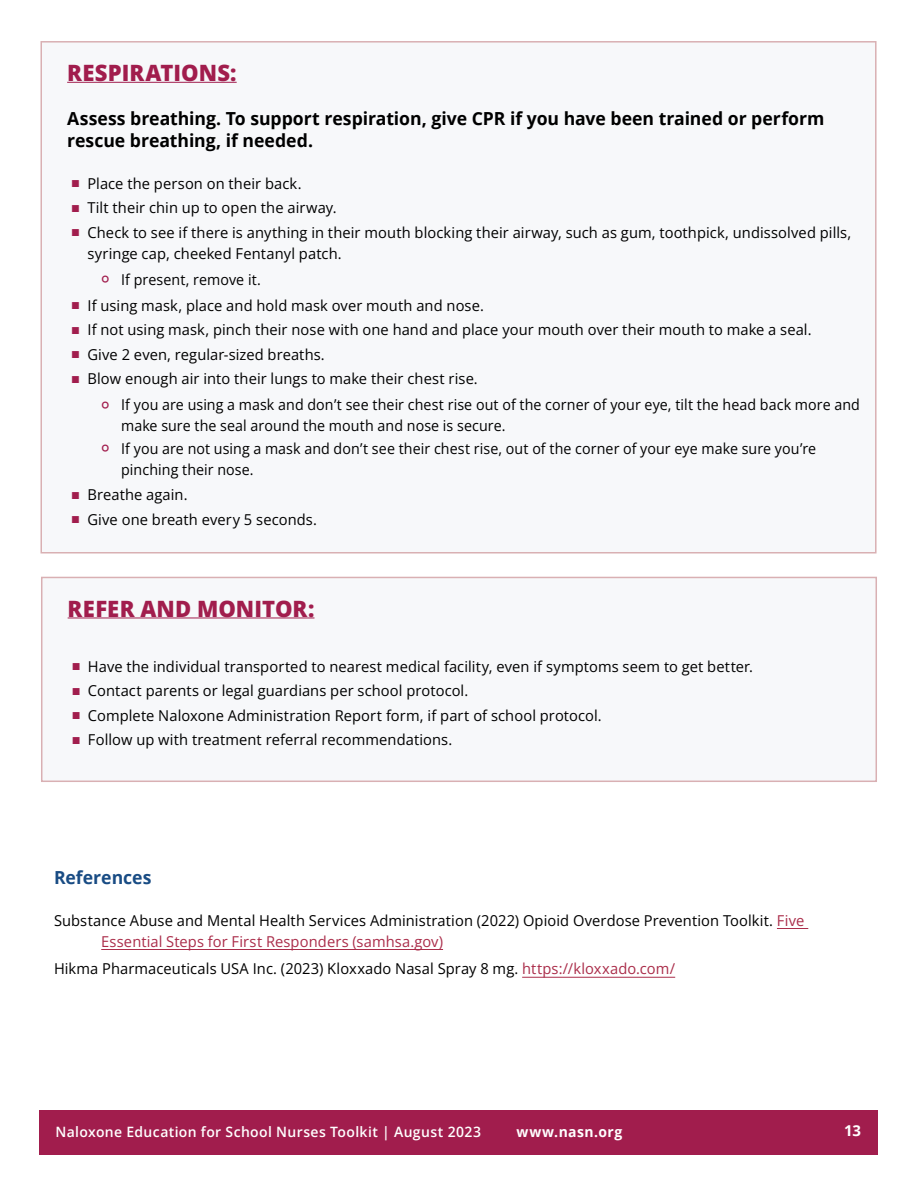
<style>
.page{position:relative;width:918px;height:1188px;background:#fff}
.page>*{position:absolute;margin:0;border:0;box-sizing:border-box;transform-origin:0 0}
.t1{font:800 22.5px "Open Sans";letter-spacing:.005em;color:#a11d4d}
.t2{font:700 18px/22.5px "Open Sans";letter-spacing:-.005em;color:#000}
.t3{font:700 18px "Open Sans";color:#194c84}
.t4{font:15px/21px "Open Sans";letter-spacing:.005em;color:#000}
.t5{font:15px "Open Sans";letter-spacing:.005em;color:#000;scale:.95 1}
.t6{font:700 15px "Open Sans";color:#fff}
.t7{font:600 14.25px "Open Sans";letter-spacing:.03em;color:#fff}
.t8{font:700 14.25px "Open Sans";letter-spacing:.035em;color:#fff}
.s1{font-family:"Arial";font-weight:700;color:#a11d4d}
.s2{font-size:22.5px;color:#a11d4d}
.s3{color:#aa2d4a}
</style>
<div class="page">
<div style="left:40px;top:41px;width:837px;height:513px;background:#f7f8fa;border:2px solid #d9b0b3"></div>
<div style="left:41px;top:577px;width:836px;height:205px;background:#f7f8fa;border:2px solid #d9b0b3"></div>
<div style="left:40px;top:1110px;width:838px;height:45px;background:#a11d4d"></div>
<hr style="left:67px;top:82px;width:170px;height:1px;background:#a11d4d">
<hr style="left:68px;top:618px;width:247px;height:1px;background:#a11d4d">
<hr style="left:777px;top:928px;width:31px;height:1px;background:#aa2d4a">
<hr style="left:101px;top:949px;width:342px;height:1px;background:#aa2d4a">
<hr style="left:522px;top:977px;width:153px;height:1px;background:#aa2d4a">
<h1 class="t1" style="left:67px;top:58px;width:171px">RESPIRATIONS:</h1>
<p class="t2" style="left:67px;top:107px;width:759px">Assess breathing. To support respiration, give CPR if you have been trained or perform rescue breathing, if needed.</p>
<p class="t4" style="left:71px;top:172px;width:232px"><span class="s1">■</span> Place the person on their back.</p>
<p class="t4" style="left:71px;top:197px;width:267px"><span class="s1">■</span> Tilt their chin up to open the airway.</p>
<p class="t4" style="left:87px;top:221px;width:765px;text-indent:-16px"><span class="s1">■</span> Check to see if there is anything in their mouth blocking their airway, such as gum, toothpick, undissolved pills, syringe cap, cheeked Fentanyl patch.</p>
<p class="t5" style="left:101px;top:269px;width:170px"><span class="s2">°</span> If present, remove it.</p>
<p class="t4" style="left:71px;top:294px;width:414px"><span class="s1">■</span> If using mask, place and hold mask over mouth and nose.</p>
<p class="t4" style="left:71px;top:319px;width:742px"><span class="s1">■</span> If not using mask, pinch their nose with one hand and place your mouth over their mouth to make a seal.</p>
<p class="t4" style="left:71px;top:343px;width:255px"><span class="s1">■</span> Give 2 even, regular-sized breaths.</p>
<p class="t4" style="left:101px;top:365px;width:761px;line-height:26.2px;text-indent:-30px"><span class="s1">■</span> Blow enough air into their lungs to make their chest rise.<br><span class="s2">°</span> If you are using a mask and don’t see their chest rise out of the corner of your eye, tilt the head back more and</p>
<p class="t5" style="left:121px;top:416px;width:406px">make sure the seal around the mouth and nose is secure.</p>
<p class="t5" style="left:101px;top:438px;width:754px"><span class="s2">°</span> If you are not using a mask and don’t see their chest rise, out of the corner of your eye make sure you’re</p>
<p class="t5" style="left:121px;top:459px;width:141px">pinching their nose.</p>
<p class="t4" style="left:71px;top:484px;width:118px"><span class="s1">■</span> Breathe again.</p>
<p class="t4" style="left:71px;top:509px;width:247px"><span class="s1">■</span> Give one breath every 5 seconds.</p>
<h1 class="t1" style="left:68px;top:593px;width:248px">REFER AND MONITOR:</h1>
<p class="t4" style="left:72px;top:656px;width:683px"><span class="s1">■</span> Have the individual transported to nearest medical facility, even if symptoms seem to get better.</p>
<p class="t4" style="left:72px;top:680px;width:398px"><span class="s1">■</span> Contact parents or legal guardians per school protocol.</p>
<p class="t4" style="left:72px;top:705px;width:532px"><span class="s1">■</span> Complete Naloxone Administration Report form, if part of school protocol.</p>
<p class="t4" style="left:72px;top:729px;width:382px"><span class="s1">■</span> Follow up with treatment referral recommendations.</p>
<p class="t3" style="left:54px;top:865px;width:99px">References</p>
<p class="t4" style="left:101px;top:909px;width:705px;text-indent:-47px">Substance Abuse and Mental Health Services Administration (2022) Opioid Overdose Prevention Toolkit. <span class="s3">Five<br>Essential Steps for First Responders (samhsa.gov)</span></p>
<p class="t4" style="left:54px;top:958px;width:623px">Hikma Pharmaceuticals USA Inc. (2023) Kloxxado Nasal Spray 8 mg. <span class="s3">https://kloxxado.com/</span></p>
<p class="t7" style="left:56px;top:1122px;width:427px">Naloxone Education for School Nurses Toolkit | August 2023</p>
<p class="t8" style="left:517px;top:1122px;width:107px">www.nasn.org</p>
<p class="t6" style="left:844px;top:1120px;width:18px">13</p>
</div>
